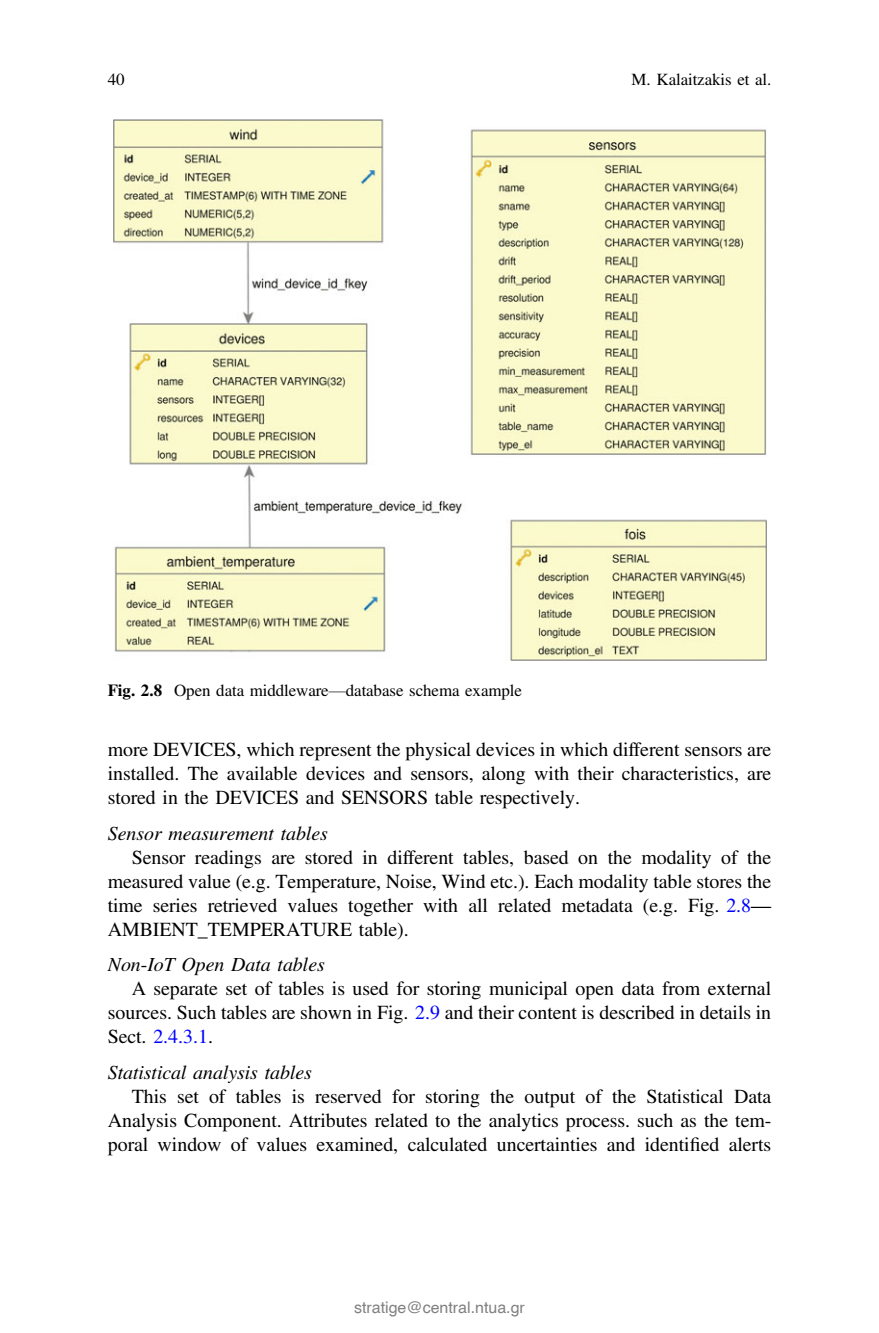
<style>
.page{position:relative;width:879px;height:1333px;background:#fff}
.page>*{position:absolute;margin:0;border:0;box-sizing:border-box;transform-origin:0 0}
.t1{font:20px/24px "Vcsldw Blkkvf Whcxym Adv TT5 ada 87 cc";color:#000;text-align:justify}
.t2{font:20px "Dlchjk Jgcntb Vskqqm Adv T Tf 2 e 4 df 62.I";color:#000}
.t3{font:17px "Vcsldw Blkkvf Whcxym Adv TT5 ada 87 cc";color:#000}
.t4{font:16px "Helvetica";color:#808080}
.s1{font-family:"Grsnvr Dldrcq Xscdjp Adv T Teeee 58 d 9.B"}
.s2{font-family:"Cpvqvb Pjwpxn Xpgbcj Adv TT3713 a 231"}
.s3{color:#00f}
.s4{font-family:"Phvbdh Lhyykt Hsgqpf Adv T Tb 8864 ccf.B"}
.s5{font-family:"Vcsldw Blkkvf Whcxym Adv TT5 ada 87 cc"}
.s6{font-family:"Sbfqlb Bybtlm Yxcyvx Adv TT5 ada 87 cc+fb"}
</style>
<div class="page">
<img style="left:113px;top:119px;width:653px;height:541px">
<p class="t3" style="left:108px;top:73px;width:18px">40</p>
<p class="t3" style="left:631px;top:73px;width:141px">M. Kalaitzakis et al.</p>
<p class="t3" style="left:108px;top:684px;width:416px"><span class="s1">Fig. 2.8</span> Open data middleware<span class="s2">—</span>database schema example</p>
<p class="t1" style="left:108px;top:739px;width:665px">more DEVICES, which represent the physical devices in which different sensors are installed. The available devices and sensors, along with their characteristics, are stored in the DEVICES and SENSORS table respectively.</p>
<p class="t2" style="left:108px;top:826px;width:222px">Sensor measurement tables</p>
<p class="t1" style="left:108px;top:847px;width:665px;text-indent:24px">Sensor readings are stored in different tables, based on the modality of the measured value (e.g. Temperature, Noise, Wind etc.). Each modality table stores the time series retrieved values together with all related metadata (e.g. Fig. <span class="s3">2.8</span><span class="s4">— </span>AMBIENT_TEMPERATURE table).</p>
<p class="t2" style="left:108px;top:957px;width:219px">Non<span class="s5">-</span>IoT Open Data tables</p>
<p class="t1" style="left:108px;top:978px;width:665px;text-indent:24px">A separate set of tables is used for storing municipal open data from external sources. Such tables are shown in Fig. <span class="s3">2.9</span> and their content is described in details in Sect. <span class="s3">2.4.3.1</span>.</p>
<p class="t2" style="left:108px;top:1065px;width:206px">Statistical analysis tables</p>
<p class="t1" style="left:108px;top:1086px;width:665px;text-indent:24px">This set of tables is reserved for storing the output of the Statistical Data Analysis Component. Attributes related to the analytics process. such as the tem&shy;poral window of values examined, calculated uncertainties and identi<span class="s6">fi</span>ed alerts</p>
<p class="t4" style="left:354px;top:1297px;width:172px">stratige@central.ntua.gr</p>
</div>
